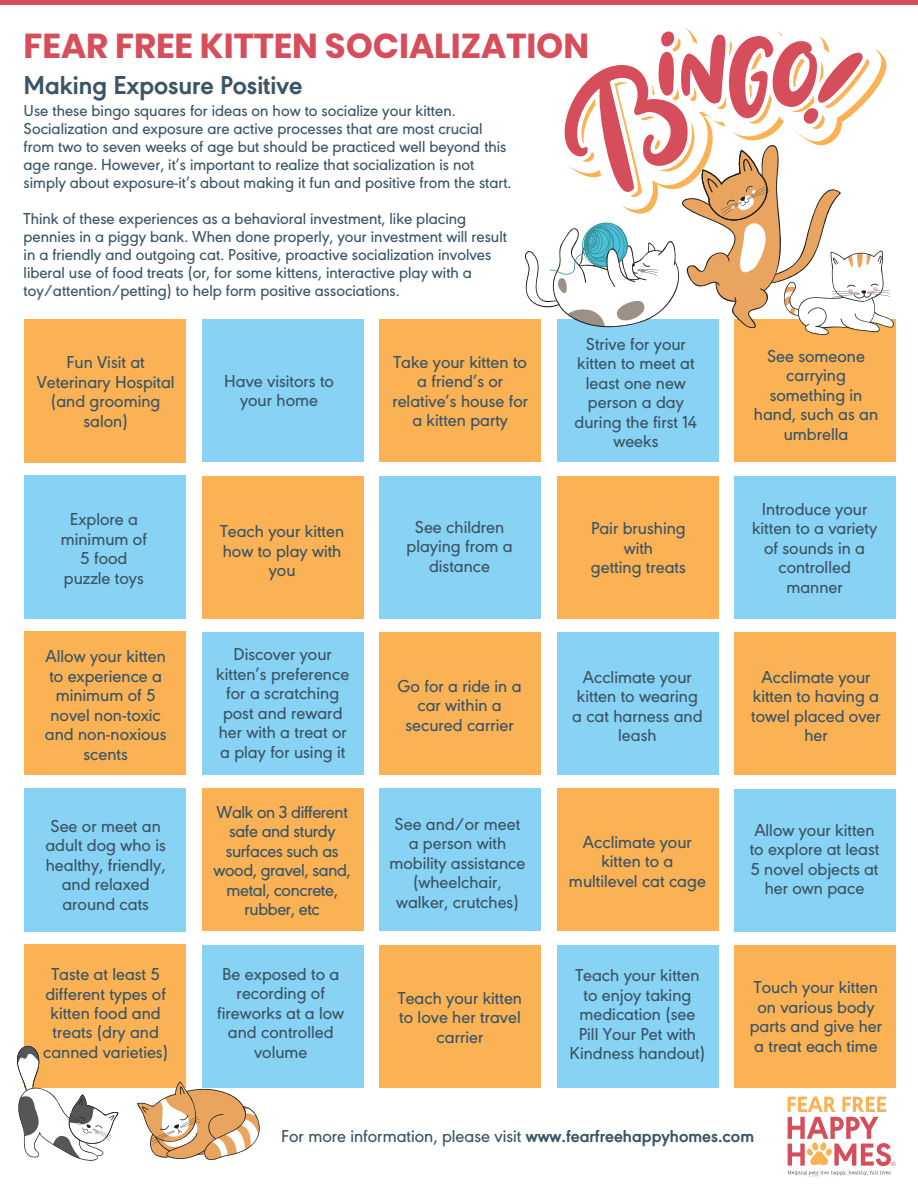
<style>
.page{position:relative;width:918px;height:1188px;background:#fff}
.page>*{position:absolute;margin:0;border:0;box-sizing:border-box;transform-origin:0 0}
.t1{font:700 34.5px "Poppins";color:#d64e5b}
.t2{font:700 27px "URW Geometric";color:#3b5566}
.t3{font:500 18px/19.5px "URW Geometric";color:#3b5566;text-align:center}
.t4{font:500 18px/19.5px "URW Geometric";letter-spacing:-.02em;color:#3b5566;text-align:center}
.t5{font:500 16.5px/18px "URW Geometric";color:#3b5566}
.s1{font-weight:700}
</style>
<div class="page">
<hr style="left:0;top:0;width:918px;height:4px;background:#d64e5b">
<div style="left:24px;top:319px;width:162px;height:143px;background:#fbb254"></div>
<div style="left:202px;top:319px;width:162px;height:143px;background:#88d2f3"></div>
<div style="left:379px;top:319px;width:162px;height:143px;background:#fbb254"></div>
<div style="left:734px;top:319px;width:162px;height:143px;background:#fbb254"></div>
<div style="left:557px;top:319px;width:162px;height:143px;background:#88d2f3"></div>
<div style="left:24px;top:476px;width:162px;height:143px;background:#88d2f3"></div>
<div style="left:202px;top:476px;width:162px;height:142px;background:#fbb254"></div>
<div style="left:379px;top:476px;width:162px;height:142px;background:#88d2f3"></div>
<div style="left:734px;top:476px;width:162px;height:143px;background:#88d2f3"></div>
<div style="left:557px;top:476px;width:162px;height:142px;background:#fbb254"></div>
<div style="left:24px;top:632px;width:162px;height:143px;background:#fbb254"></div>
<div style="left:202px;top:632px;width:162px;height:143px;background:#88d2f3"></div>
<div style="left:379px;top:632px;width:162px;height:143px;background:#fbb254"></div>
<div style="left:734px;top:632px;width:162px;height:143px;background:#fbb254"></div>
<div style="left:557px;top:632px;width:162px;height:143px;background:#88d2f3"></div>
<div style="left:24px;top:945px;width:162px;height:143px;background:#fbb254"></div>
<div style="left:202px;top:945px;width:162px;height:143px;background:#88d2f3"></div>
<div style="left:379px;top:945px;width:162px;height:143px;background:#fbb254"></div>
<div style="left:734px;top:945px;width:162px;height:143px;background:#fbb254"></div>
<div style="left:557px;top:945px;width:162px;height:143px;background:#88d2f3"></div>
<div style="left:24px;top:788px;width:162px;height:143px;background:#88d2f3"></div>
<div style="left:202px;top:788px;width:162px;height:143px;background:#fbb254"></div>
<div style="left:379px;top:788px;width:162px;height:143px;background:#88d2f3"></div>
<div style="left:734px;top:789px;width:162px;height:143px;background:#88d2f3"></div>
<div style="left:557px;top:788px;width:162px;height:143px;background:#fbb254"></div>
<svg style="left:524px;top:28px;width:370px;height:307px"></svg>
<svg style="left:137px;top:1081px;width:123px;height:80px"></svg>
<svg style="left:17px;top:1045px;width:101px;height:116px"></svg>
<svg style="left:788px;top:1097px;width:108px;height:80px"></svg>
<h1 class="t1" style="left:24px;top:26px;width:567px">FEAR FREE KITTEN SOCIALIZATION</h1>
<h2 class="t2" style="left:24px;top:65px;width:280px">Making Exposure Positive</h2>
<p class="t5" style="left:24px;top:101px;width:489px">Use these bingo squares for ideas on how to socialize your kitten.<br>Socialization and exposure are active processes that are most crucial from two to seven weeks of age but should be practiced well beyond this age range. However, it’s important to realize that socialization is not simply about exposure-it’s about making it fun and positive from the start.</p>
<p class="t5" style="left:24px;top:209px;width:485px">Think of these experiences as a behavioral investment, like placing pennies in a piggy bank. When done properly, your investment will result in a friendly and outgoing cat. Positive, proactive socialization involves liberal use of food treats (or, for some kittens, interactive play with a toy/attention/petting) to help form positive associations.</p>
<p class="t3" style="left:37px;top:351px;width:139px">Fun Visit at<br>Veterinary Hospital (and grooming salon)</p>
<p class="t3" style="left:224px;top:370px;width:111px">Have visitors to your home</p>
<p class="t3" style="left:392px;top:351px;width:137px">Take your kitten to a friend’s or relative’s house for a kitten party</p>
<p class="t3" style="left:61px;top:508px;width:88px">Explore a minimum of<br>5 food puzzle toys</p>
<p class="t3" style="left:220px;top:520px;width:126px">Teach your kitten how to play with you</p>
<p class="t3" style="left:407px;top:516px;width:108px">See children playing from a distance</p>
<p class="t3" style="left:575px;top:333px;width:124px">Strive for your kitten to meet at least one new person a day during the first 14 weeks</p>
<p class="t3" style="left:754px;top:345px;width:126px">See someone carrying something in hand, such as an umbrella</p>
<p class="t3" style="left:591px;top:517px;width:96px">Pair brushing with<br>getting treats</p>
<p class="t3" style="left:752px;top:498px;width:127px">Introduce your kitten to a variety of sounds in a controlled manner</p>
<p class="t3" style="left:45px;top:645px;width:123px">Allow your kitten to experience a minimum of 5 novel non-toxic and non-noxious scents</p>
<p class="t3" style="left:45px;top:814px;width:122px">See or meet an adult dog who is healthy, friendly, and relaxed around cats</p>
<p class="t3" style="left:216px;top:643px;width:134px">Discover your kitten’s preference for a scratching post and reward her with a treat or a play for using it</p>
<p class="t4" style="left:214px;top:800px;width:139px">Walk on 3 different safe and sturdy surfaces such as wood, gravel, sand, metal, concrete, rubber, etc</p>
<p class="t3" style="left:398px;top:675px;width:126px">Go for a ride in a car within a secured carrier</p>
<p class="t3" style="left:572px;top:666px;width:132px">Acclimate your kitten to wearing a cat harness and leash</p>
<p class="t3" style="left:751px;top:666px;width:131px">Acclimate your kitten to having a towel placed over her</p>
<p class="t3" style="left:389px;top:813px;width:138px">See and/or meet a person with mobility assistance (wheelchair, walker, crutches)</p>
<p class="t3" style="left:569px;top:831px;width:138px">Acclimate your kitten to a multilevel cat cage</p>
<p class="t3" style="left:750px;top:819px;width:131px">Allow your kitten to explore at least<br>5 novel objects at her own pace</p>
<p class="t3" style="left:43px;top:963px;width:126px">Taste at least 5 different types of kitten food and treats (dry and canned varieties)</p>
<p class="t3" style="left:217px;top:963px;width:129px">Be exposed to a recording of fireworks at a low and controlled volume</p>
<p class="t3" style="left:570px;top:964px;width:137px">Teach your kitten to enjoy taking medication (see<br>Pill Your Pet with<br>Kindness handout)</p>
<p class="t3" style="left:750px;top:976px;width:134px">Touch your kitten on various body parts and give her a treat each time</p>
<p class="t3" style="left:398px;top:987px;width:126px">Teach your kitten to love her travel carrier</p>
<p class="t3" style="left:281px;top:1125px;width:474px">For more information, please visit <span class="s1">www.fearfreehappyhomes.com</span></p>
</div>
